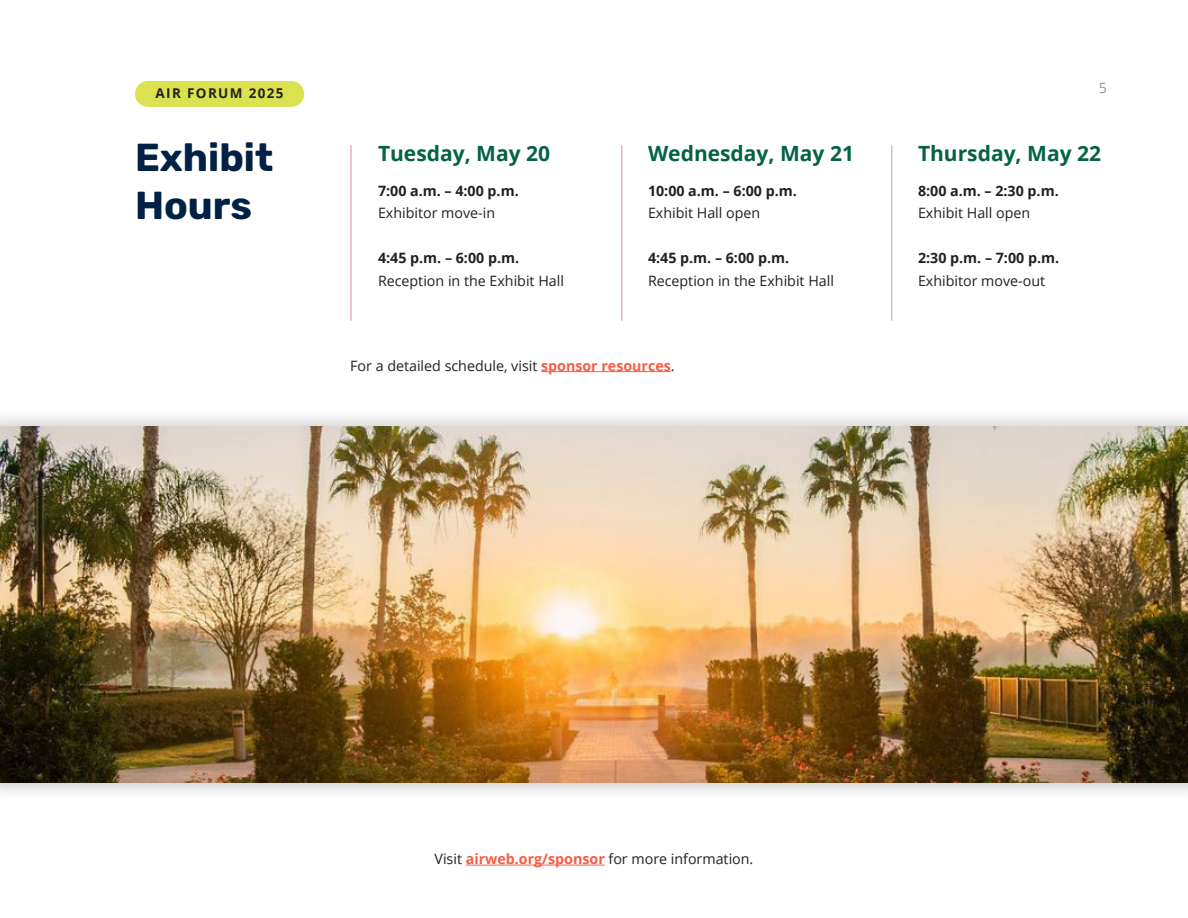
<style>
.page{position:relative;width:1188px;height:918px;background:#fff}
.page>*{position:absolute;margin:0;border:0;box-sizing:border-box;transform-origin:0 0}
.Headline{font:700 39px/48px "Rubik";color:#002145}
.Subhead{font:700 21px "Open Sans";color:#046247}
.Body{font:700 21px "Open Sans";color:#046247}
.Body-2{font:14.25px/22.5px "Open Sans";color:#231f20}
.Body-3{font:700 14.25px/22.5px "Open Sans";color:#231f20}
.t1{font:14.25px "Open Sans";color:#939598}
.t2{font:700 13.5px "Open Sans";letter-spacing:.1em;color:#231f20}
.s1{font-weight:400}
.s2{font-weight:700}
.s3{font-weight:700;color:#f85c44}
</style>
<div class="page">
<hr style="left:466px;top:865px;width:139px;height:1px;background:#f85c44">
<hr style="left:541px;top:371px;width:130px;height:1px;background:#f85c44">
<hr style="left:350px;top:145px;width:2px;height:176px;background:#f3b0c1">
<hr style="left:621px;top:145px;width:1px;height:176px;background:#f3b0c1">
<hr style="left:891px;top:145px;width:1px;height:176px;background:#f3b0c1">
<div style="left:0;top:408px;width:1188px;height:394px;background:#231f20;opacity:.3"></div>
<img style="left:0;top:427px;width:1188px;height:356px">
<div style="left:135px;top:81px;width:169px;height:26px;background:#dae250;border-radius:13px"></div>
<p class="t2" style="left:156px;top:84px;width:130px">AIR FORUM 2025</p>
<p class="Headline" style="left:135px;top:135px;width:140px">Exhibit<br>Hours</p>
<p class="Body" style="left:378px;top:139px;width:174px">Tuesday, May 20</p>
<p class="Body-3" style="left:378px;top:179px;width:142px">7:00 a.m. – 4:00 p.m.<br><span class="s1">Exhibitor move-in</span></p>
<p class="Body-2" style="left:378px;top:246px;width:188px"><span class="s2">4:45 p.m. – 6:00 p.m.<br></span>Reception in the Exhibit Hall</p>
<p class="Subhead" style="left:648px;top:139px;width:208px">Wednesday, May 21</p>
<p class="Body-3" style="left:648px;top:179px;width:150px">10:00 a.m. – 6:00 p.m.<br><span class="s1">Exhibit Hall open</span></p>
<p class="Body-2" style="left:648px;top:247px;width:188px"><span class="s2">4:45 p.m. – 6:00 p.m.<br></span>Reception in the Exhibit Hall</p>
<p class="Body-2" style="left:350px;top:354px;width:326px">For a detailed schedule, visit <span class="s3">sponsor resources</span>.</p>
<p class="t1" style="left:1099px;top:78px;width:10px">5</p>
<p class="Subhead" style="left:918px;top:139px;width:185px">Thursday, May 22</p>
<p class="Body-3" style="left:918px;top:179px;width:142px">8:00 a.m. – 2:30 p.m.<br><span class="s1">Exhibit Hall open</span></p>
<p class="Body-3" style="left:918px;top:247px;width:143px">2:30 p.m. – 7:00 p.m.</p>
<p class="Body-2" style="left:918px;top:269px;width:129px">Exhibitor move-out</p>
<p class="Body-2" style="left:435px;top:847px;width:320px">Visit <span class="s3">airweb.org/sponsor</span> for more information.</p>
</div>
